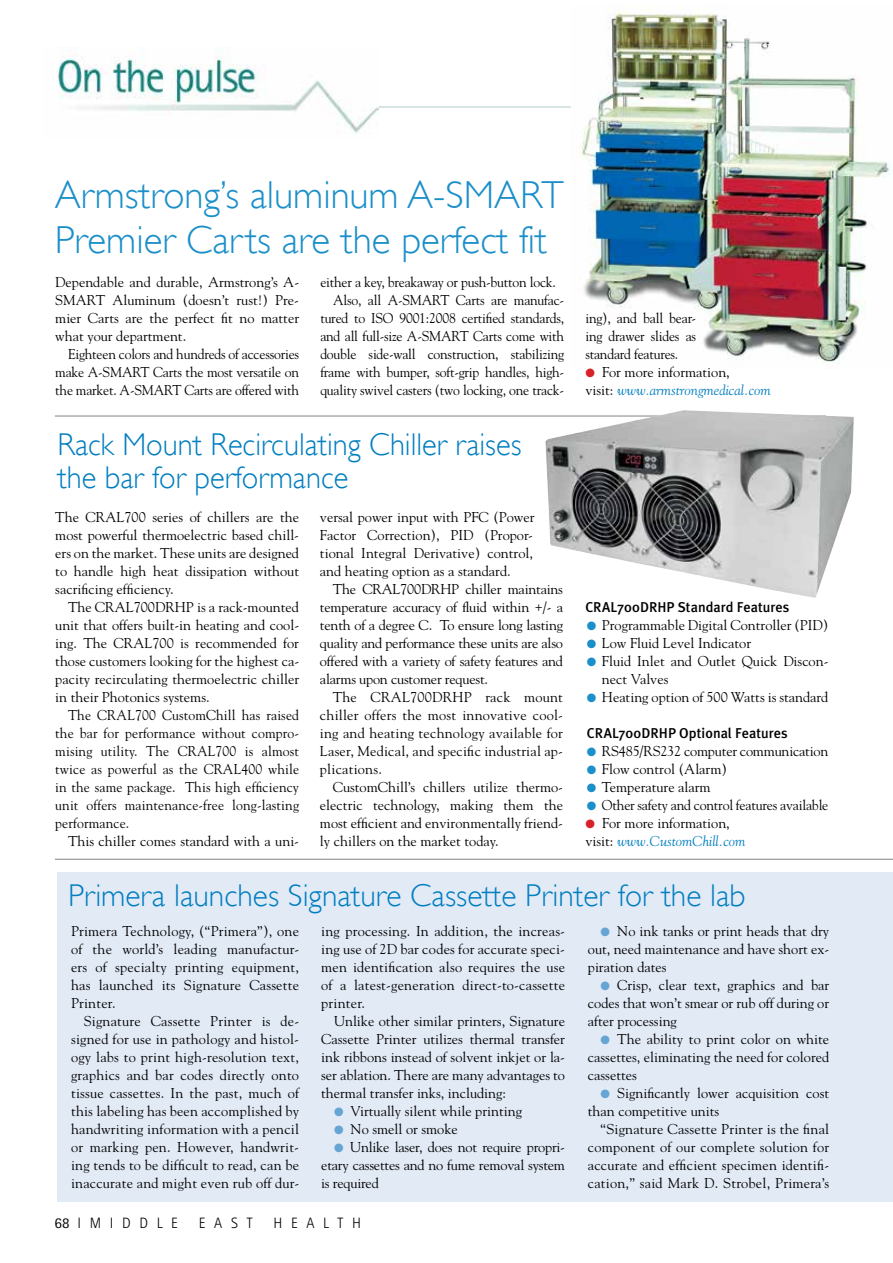
<style>
.page{position:relative;width:893px;height:1263px;background:#fff}
.page>*{position:absolute;margin:0;border:0;box-sizing:border-box;transform-origin:0 0}
.t1{font:300 39px/45px "Gill Sans";color:#1b8fc9}
.t2{font:300 31.5px/33px "Gill Sans";color:#007ec0}
.t3{font:300 15px "Rotis Sans Serif";letter-spacing:.58em;color:#000}
.t4{font:14.25px/18px "Goudy";color:#000;text-align:justify}
.t5{font:14.25px/18px "Goudy";color:#000;text-align:justify;scale:.96 1}
.t6{font:500 14.25px "Meta Plus";letter-spacing:.005em;color:#000}
.s1{color:#d82128}
.s2{font-style:italic;color:#007ec0}
.s3{color:#1b8fc9}
.s4{color:#66a4d4}
.s5{font-weight:400}
</style>
<div class="page">
<hr style="left:377px;top:106px;width:516px;height:1px;background:#b5cecd">
<img style="left:57px;top:47px;width:322px;height:87px">
<div style="left:58px;top:873px;width:835px;height:329px;background:#e2eaf6"></div>
<hr style="left:55px;top:416px;width:771px;height:1px;background:#808285">
<hr style="left:55px;top:859px;width:838px;height:1px;background:#808285">
<img style="left:571px;top:5px;width:322px;height:359px">
<img style="left:545px;top:410px;width:309px;height:188px">
<h1 class="t1" style="left:55px;top:172px;width:510px">Armstrong’s aluminum A-SMART<br>Premier Carts are the perfect fit</h1>
<p class="t4" style="left:55px;top:273px;width:245px">Dependable and durable, Armstrong’s A-SMART Aluminum (doesn’t rust!) Pre&shy;mier Carts are the perfect fit no matter what your department.</p>
<p class="t5" style="left:55px;top:345px;width:255px;text-indent:13px">Eighteen colors and hundreds of accessories make A-SMART Carts the most versatile on the market. A-SMART Carts are offered with</p>
<p class="t5" style="left:320px;top:273px;width:247px">either a key, breakaway or push-button lock.</p>
<p class="t5" style="left:333px;top:291px;width:242px">Also, all A-SMART Carts are manufac-</p>
<p class="t5" style="left:320px;top:309px;width:255px">tured to ISO 9001:2008 certified standards,</p>
<p class="t5" style="left:320px;top:327px;width:255px">and all full-size A-SMART Carts come with</p>
<p class="t5" style="left:320px;top:345px;width:255px">double side-wall construction, stabilizing</p>
<p class="t5" style="left:320px;top:363px;width:255px">frame with bumper, soft-grip handles, high-</p>
<p class="t5" style="left:320px;top:381px;width:255px">quality swivel casters (two locking, one track-</p>
<h2 class="t2" style="left:58px;top:428px;width:465px">Rack Mount Recirculating Chiller raises the bar for performance</h2>
<p class="t4" style="left:320px;top:507px;width:216px">versal power input with PFC (Power Factor Correction), PID (Propor&shy;tional Integral Derivative) control, and heating option as a standard.</p>
<p class="t4" style="left:320px;top:579px;width:245px;text-indent:13px">The CRAL700DRHP chiller maintains temperature accuracy of fluid within +/- a tenth of a degree C. To ensure long lasting quality and performance these units are also offered with a variety of safety features and alarms upon customer request.</p>
<p class="t4" style="left:320px;top:687px;width:245px;text-indent:13px">The CRAL700DRHP rack mount chiller offers the most innovative cool&shy;ing and heating technology available for Laser, Medical, and specific industrial ap&shy;plications.</p>
<p class="t4" style="left:320px;top:777px;width:245px;text-indent:13px">CustomChill’s chillers utilize thermo&shy;electric technology, making them the most efficient and environmentally friend&shy;ly chillers on the market today.</p>
<p class="t4" style="left:55px;top:507px;width:245px">The CRAL700 series of chillers are the most powerful thermoelectric based chill&shy;ers on the market. These units are designed to handle high heat dissipation without sacrificing efficiency.</p>
<p class="t4" style="left:55px;top:597px;width:245px;text-indent:13px">The CRAL700DRHP is a rack-mounted unit that offers built-in heating and cool&shy;ing. The CRAL700 is recommended for those customers looking for the highest ca&shy;pacity recirculating thermoelectric chiller in their Photonics systems.</p>
<p class="t5" style="left:55px;top:705px;width:255px;text-indent:13px">The CRAL700 CustomChill has raised the bar for performance without compro&shy;mising utility. The CRAL700 is almost twice as powerful as the CRAL400 while in the same package. This high efficiency unit offers maintenance-free long-lasting performance.</p>
<p class="t4" style="left:68px;top:831px;width:232px">This chiller comes standard with a uni-</p>
<p class="t5" style="left:585px;top:309px;width:117px">ing), and ball bear&shy;ing drawer slides as standard features.</p>
<p class="t4" style="left:585px;top:363px;width:187px"><span class="s1">●</span> For more information,<br>visit: <span class="s2">www.armstrongmedical.com</span></p>
<p class="t6" style="left:585px;top:598px;width:206px">CRAL700DRHP Standard Features</p>
<p class="t4" style="left:587px;top:615px;width:243px"><span class="s3">●</span> Programmable Digital Controller (PID)</p>
<p class="t4" style="left:587px;top:633px;width:166px"><span class="s3">●</span> Low Fluid Level Indicator</p>
<p class="t4" style="left:602px;top:651px;width:228px;text-indent:-15px"><span class="s3">●</span> Fluid Inlet and Outlet Quick Discon&shy;nect Valves</p>
<p class="t4" style="left:587px;top:687px;width:243px"><span class="s3">●</span> Heating option of 500 Watts is standard</p>
<p class="t6" style="left:587px;top:724px;width:202px">CRAL700DRHP Optional Features</p>
<p class="t4" style="left:587px;top:741px;width:243px"><span class="s3">●</span> RS485/RS232 computer communication</p>
<p class="t4" style="left:587px;top:759px;width:142px"><span class="s3">●</span> Flow control (Alarm)</p>
<p class="t4" style="left:587px;top:777px;width:125px"><span class="s3">●</span> Temperature alarm</p>
<p class="t4" style="left:587px;top:795px;width:243px"><span class="s3">●</span> Other safety and control features available</p>
<p class="t4" style="left:585px;top:813px;width:162px"><span class="s1">●</span> For more information, visit: <span class="s2">www.CustomChill.com</span></p>
<h2 class="t2" style="left:68px;top:879px;width:679px">Primera launches Signature Cassette Printer for the lab</h2>
<p class="t4" style="left:71px;top:921px;width:230px">Primera Technology, (“Primera”), one of the world’s leading manufactur&shy;ers of specialty printing equipment, has launched its Signature Cassette Printer.</p>
<p class="t4" style="left:71px;top:1011px;width:230px;text-indent:13px">Signature Cassette Printer is de&shy;signed for use in pathology and histol&shy;ogy labs to print high-resolution text, graphics and bar codes directly onto tissue cassettes. In the past, much of this labeling has been accomplished by handwriting information with a pencil or marking pen. However, handwrit&shy;ing tends to be difficult to read, can be inaccurate and might even rub off dur-</p>
<p class="t4" style="left:321px;top:921px;width:245px">ing processing. In addition, the increas&shy;ing use of 2D bar codes for accurate speci&shy;men identification also requires the use of a latest-generation direct-to-cassette printer.</p>
<p class="t4" style="left:321px;top:1011px;width:245px;text-indent:13px">Unlike other similar printers, Signature Cassette Printer utilizes thermal transfer ink ribbons instead of solvent inkjet or la&shy;ser ablation. There are many advantages to thermal transfer inks, including:</p>
<p class="t4" style="left:334px;top:1101px;width:190px"><span class="s4">●</span> Virtually silent while printing</p>
<p class="t4" style="left:334px;top:1119px;width:125px"><span class="s4">●</span> No smell or smoke</p>
<p class="t4" style="left:321px;top:1137px;width:245px;text-indent:13px"><span class="s4">●</span> Unlike laser, does not require propri&shy;etary cassettes and no fume removal system is required</p>
<p class="t3" style="left:55px;top:1214px;width:125px"><span class="s5">68</span> IMIDDLE</p>
<p class="t3" style="left:199px;top:1214px;width:55px">EAST</p>
<p class="t3" style="left:274px;top:1214px;width:89px">HEALTH</p>
<p class="t4" style="left:588px;top:921px;width:243px;text-indent:13px"><span class="s4">●</span> No ink tanks or print heads that dry out, need maintenance and have short ex&shy;piration dates</p>
<p class="t4" style="left:588px;top:975px;width:243px;text-indent:13px"><span class="s4">●</span> Crisp, clear text, graphics and bar codes that won’t smear or rub off during or after processing</p>
<p class="t4" style="left:588px;top:1029px;width:243px;text-indent:13px"><span class="s4">●</span> The ability to print color on white cassettes, eliminating the need for colored cassettes</p>
<p class="t4" style="left:588px;top:1083px;width:243px;text-indent:13px"><span class="s4">●</span> Significantly lower acquisition cost than competitive units</p>
<p class="t4" style="left:588px;top:1119px;width:243px;text-indent:13px">“Signature Cassette Printer is the final component of our complete solution for accurate and efficient specimen identifi&shy;cation,” said Mark D. Strobel, Primera’s</p>
</div>
